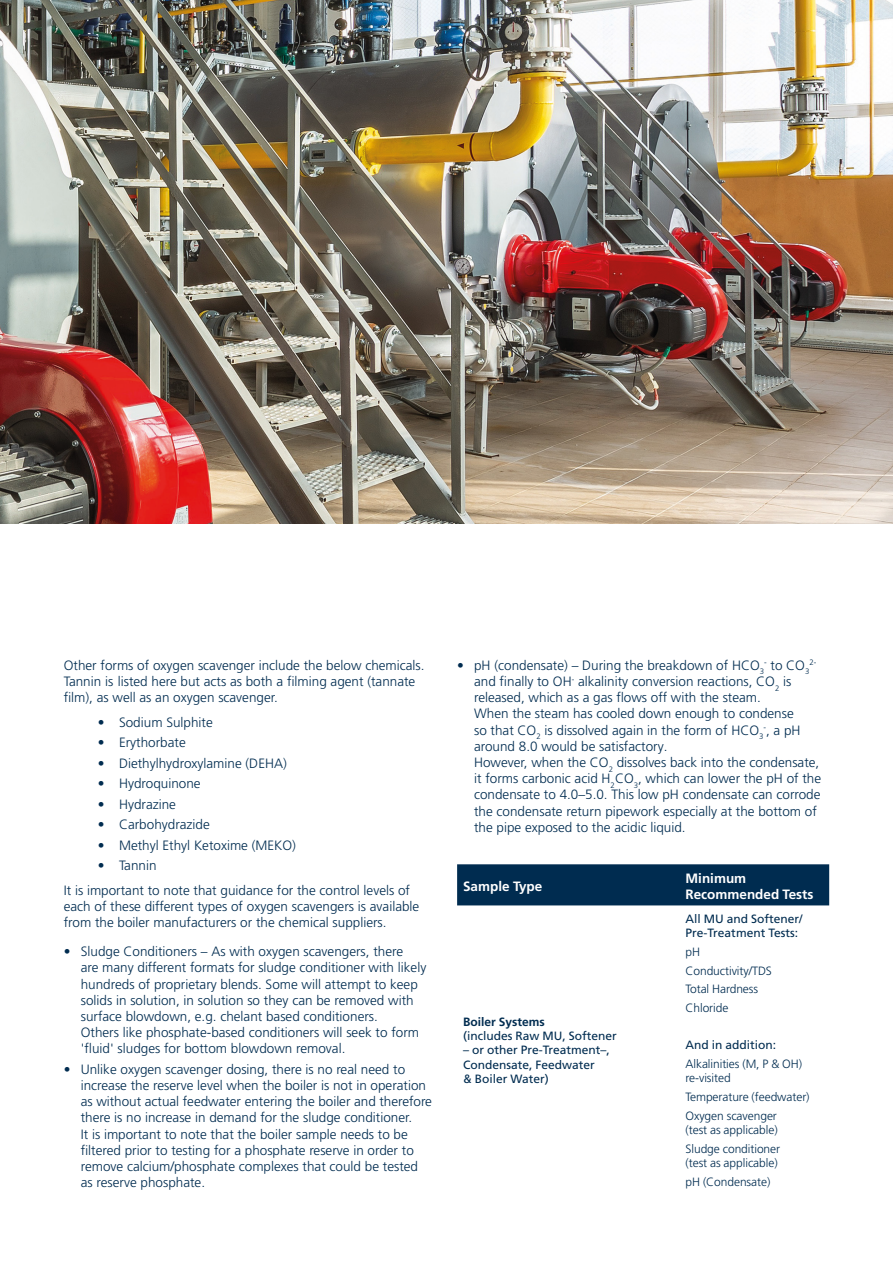
<style>
.page{position:relative;width:893px;height:1263px;background:#fff}
.page>*{position:absolute;margin:0;border:0;box-sizing:border-box;transform-origin:0 0}
.t1{font:300 13.5px/16.2px "Frutiger LT Pro";color:#002c50}
.t2{font:700 13.5px/16.5px "Frutiger LT Pro";color:#fff}
.t3{font:300 12px/18.6px "Frutiger LT Pro";letter-spacing:-.005em;color:#002c50}
.t4{font:12px/14.4px "Frutiger LT Pro";color:#002c50}
.t5{font:700 12px "Frutiger LT Pro";color:#002c50}
.t6{font:300 7.8px "Frutiger LT Pro";color:#002c50}
</style>
<div class="page">
<div style="left:457px;top:864px;width:372px;height:41px;background:#002c50"></div>
<img style="left:0;top:0;width:893px;height:523px">
<p class="t1" style="left:64px;top:657px;width:362px">Other forms of oxygen scavenger include the below chemicals.<br>Tannin is listed here but acts as both a filming agent (tannate film), as well as an oxygen scavenger.</p>
<p class="t1" style="left:98px;top:714px;width:117px">• Sodium Sulphite</p>
<p class="t1" style="left:98px;top:735px;width:90px">• Erythorbate</p>
<p class="t1" style="left:98px;top:755px;width:191px">• Diethylhydroxylamine (DEHA)</p>
<p class="t1" style="left:98px;top:776px;width:104px">• Hydroquinone</p>
<p class="t1" style="left:98px;top:796px;width:80px">• Hydrazine</p>
<p class="t1" style="left:98px;top:816px;width:114px">• Carbohydrazide</p>
<p class="t1" style="left:98px;top:837px;width:200px">• Methyl Ethyl Ketoxime (MEKO)</p>
<p class="t1" style="left:64px;top:853px;width:348px;line-height:24.8px;text-indent:34px">• Tannin<br>It is important to note that guidance for the control levels of</p>
<p class="t1" style="left:64px;top:898px;width:357px">each of these different types of oxygen scavengers is available from the boiler manufacturers or the chemical suppliers.</p>
<p class="t1" style="left:81px;top:943px;width:347px;text-indent:-17px">• Sludge Conditioners – As with oxygen scavengers, there<br>are many different formats for sludge conditioner with likely hundreds of proprietary blends. Some will attempt to keep solids in solution, in solution so they can be removed with surface blowdown, e.g. chelant based conditioners.<br>Others like phosphate-based conditioners will seek to form 'fluid' sludges for bottom blowdown removal.</p>
<p class="t1" style="left:81px;top:1061px;width:353px;text-indent:-17px">• Unlike oxygen scavenger dosing, there is no real need to increase the reserve level when the boiler is not in operation as without actual feedwater entering the boiler and therefore there is no increase in demand for the sludge conditioner.<br>It is important to note that the boiler sample needs to be filtered prior to testing for a phosphate reserve in order to remove calcium/phosphate complexes that could be tested as reserve phosphate.</p>
<p class="t1" style="left:457px;top:657px;width:354px">• pH (condensate) – During the breakdown of HCO<sub>3</sub><sup>-</sup> to CO<sub>3</sub></p>
<p class="t6" style="left:809px;top:658px;width:8px">2-</p>
<p class="t1" style="left:474px;top:673px;width:349px">and finally to OH<sup>-</sup> alkalinity conversion reactions, CO<sub>2</sub> is released, which as a gas flows off with the steam.<br>When the steam has cooled down enough to condense<br>so that CO<sub>2</sub> is dissolved again in the form of HCO<sub>3</sub><sup>-</sup>, a pH around 8.0 would be satisfactory.<br>However, when the CO<sub>2</sub> dissolves back into the condensate, it forms carbonic acid H<sub>2</sub>CO<sub>3</sub>, which can lower the pH of the condensate to 4.0–5.0. This low pH condensate can corrode the condensate return pipework especially at the bottom of the pipe exposed to the acidic liquid.</p>
<p class="t2" style="left:463px;top:878px;width:81px">Sample Type</p>
<p class="t2" style="left:685px;top:870px;width:129px">Minimum<br>Recommended Tests</p>
<p class="t5" style="left:463px;top:1014px;width:83px">Boiler Systems</p>
<p class="t4" style="left:463px;top:1029px;width:155px">(includes Raw MU, Softener</p>
<p class="t4" style="left:463px;top:1043px;width:148px">– or other Pre-Treatment–,<br>Condensate, Feedwater<br>&amp; Boiler Water)</p>
<p class="t4" style="left:685px;top:912px;width:119px">All MU and Softener/<br>Pre-Treatment Tests:</p>
<p class="t3" style="left:685px;top:943px;width:88px">pH<br>Conductivity/TDS<br>Total Hardness<br>Chloride</p>
<p class="t4" style="left:685px;top:1038px;width:92px">And in addition:</p>
<p class="t3" style="left:685px;top:1057px;width:118px;line-height:14.4px">Alkalinities (M, P &amp; OH) re-visited</p>
<p class="t3" style="left:685px;top:1087px;width:126px">Temperature (feedwater)<br>Oxygen scavenger</p>
<p class="t3" style="left:685px;top:1121px;width:96px">(test as applicable)<br>Sludge conditioner</p>
<p class="t3" style="left:685px;top:1154px;width:94px">(test as applicable) pH (Condensate)</p>
</div>
